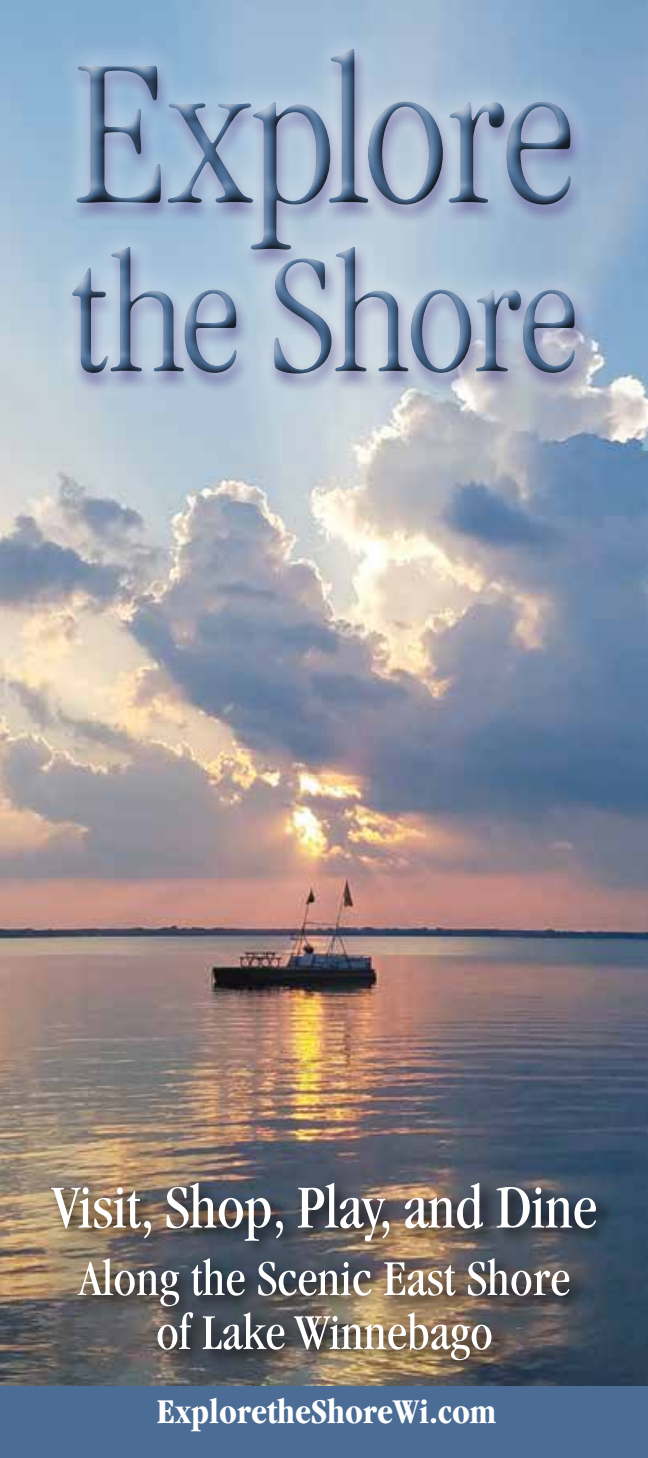
<style>
.page{position:relative;width:648px;height:1458px;background:#fff}
.page>*{position:absolute;margin:0;border:0;box-sizing:border-box;transform-origin:0 0}
.t1{font:300 condensed 216.67px "Garamond";letter-spacing:-.01em;color:#4b6d95}
.t2{font:300 condensed 175.5px "Garamond";letter-spacing:-.02em;color:#4b6d95}
.t3{font:condensed 63px "Garamond";letter-spacing:-.005em;color:#fff}
.t4{font:condensed 51.75px/54px "Garamond";color:#fff;text-align:center}
.t5{font:700 condensed 36px "Garamond";color:#fff}
</style>
<div class="page">
<img style="left:0;top:0;width:648px;height:1386px">
<div style="left:0;top:1386px;width:648px;height:72px;background:#4b6d95"></div>
<div style="left:51px;top:24px;width:546px;height:253px;background:#fff;opacity:.75"></div>
<div style="left:60px;top:33px;width:523px;height:227px;background:#fff;opacity:.75"></div>
<div style="left:63px;top:38px;width:524px;height:228px;background:#000;opacity:.75"></div>
<div style="left:47px;top:221px;width:555px;height:179px;background:#fff;opacity:.75"></div>
<div style="left:56px;top:230px;width:530px;height:148px;background:#fff;opacity:.75"></div>
<div style="left:59px;top:235px;width:533px;height:154px;background:#000;opacity:.75"></div>
<div style="left:47px;top:1178px;width:566px;height:200px;background:#000;opacity:.85"></div>
<h1 class="t1" style="left:72px;top:16px;width:505px">Explore</h1>
<h2 class="t2" style="left:69px;top:220px;width:512px">the Shore</h2>
<p class="t3" style="left:52px;top:1172px;width:547px">Visit, Shop, Play, and Dine</p>
<p class="t4" style="left:79px;top:1251px;width:493px">Along the Scenic East Shore of Lake Winnebago</p>
<p class="t5" style="left:157px;top:1392px;width:340px">ExploretheShoreWi.com</p>
</div>
